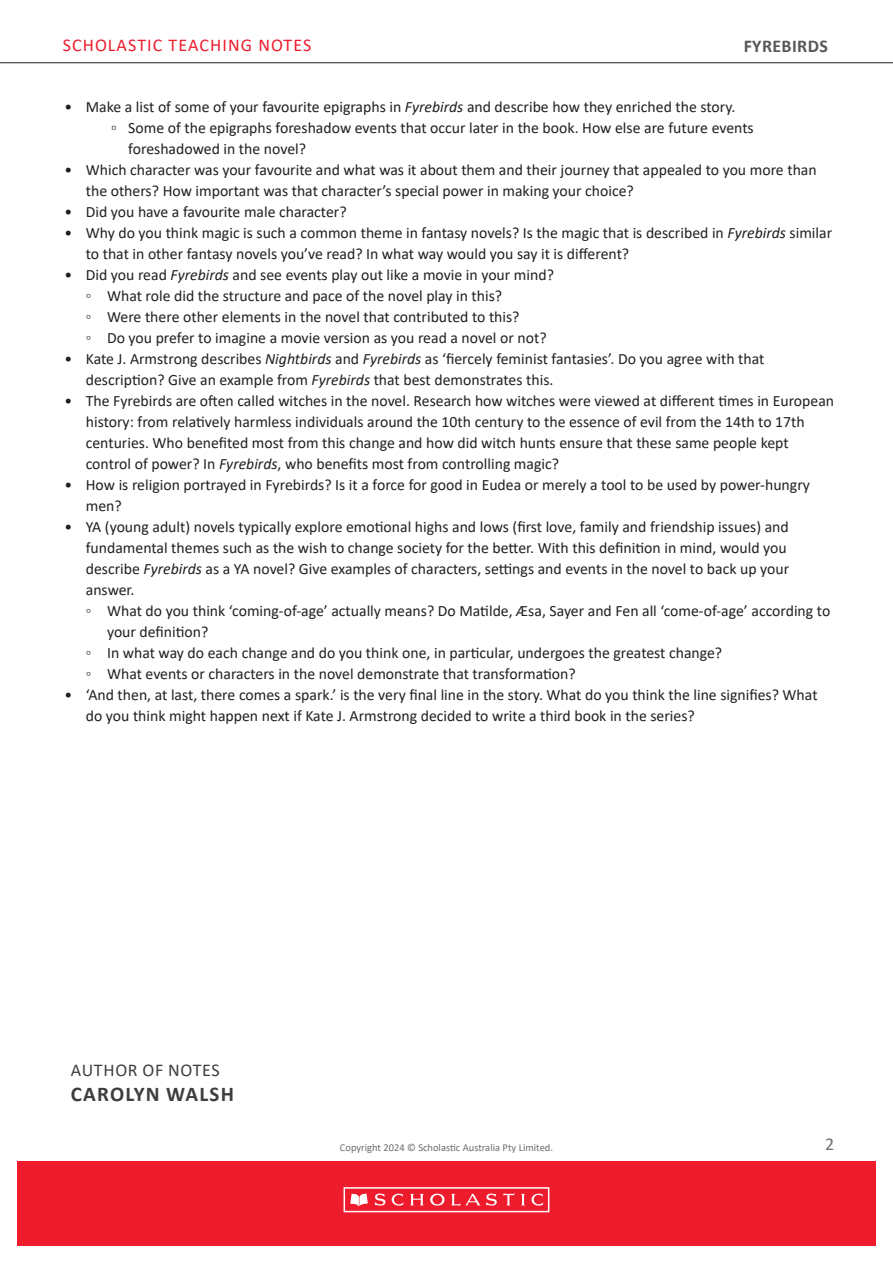
<style>
.page{position:relative;width:893px;height:1263px;background:#fff}
.page>*{position:absolute;margin:0;border:0;box-sizing:border-box;transform-origin:0 0}
.t1{font:700 21px "Calibri";letter-spacing:.06em;color:#3e3e3f}
.t2{font:18px "Calibri";letter-spacing:.06em;color:#ee1b2d}
.t3{font:18px "Calibri";letter-spacing:.04em;color:#3e3e3f}
.t4{font:700 18px "Calibri";letter-spacing:.02em;color:#57585a}
.t5{font:18px "Calibri";color:#6c6d70}
.t6{font:15.75px/21px "Calibri";color:#231f20}
.t7{font:10.5px "Calibri";color:#6c6d70}
.s1{font-style:italic}
</style>
<div class="page">
<div style="left:17px;top:1161px;width:859px;height:85px;background:#ee1b2d"></div>
<div style="left:344px;top:1187px;width:205px;height:25px;border:2px solid #fff"></div>
<svg style="left:350px;top:1193px;width:18px;height:13px"></svg>
<svg style="left:375px;top:1193px;width:28px;height:13px"></svg>
<svg style="left:410px;top:1194px;width:14px;height:11px"></svg>
<svg style="left:521px;top:1194px;width:4px;height:11px"></svg>
<svg style="left:531px;top:1193px;width:12px;height:13px"></svg>
<svg style="left:430px;top:1194px;width:15px;height:11px"></svg>
<svg style="left:451px;top:1193px;width:64px;height:13px"></svg>
<hr style="left:0;top:62px;width:893px;height:1px;background:#231f20">
<p class="t2" style="left:63px;top:32px;width:250px">SCHOLASTIC TEACHING NOTES</p>
<p class="t4" style="left:744px;top:33px;width:86px">FYREBIRDS</p>
<p class="t6" style="left:65px;top:96px;width:672px">• Make a list of some of your favourite epigraphs in <span class="s1">Fyrebirds</span> and describe how they enriched the story.</p>
<p class="t6" style="left:128px;top:117px;width:627px;text-indent:-17px">▫ Some of the epigraphs foreshadow events that occur later in the book. How else are future events foreshadowed in the novel?</p>
<p class="t6" style="left:86px;top:159px;width:732px;text-indent:-21px">• Which character was your favourite and what was it about them and their journey that appealed to you more than the others? How important was that character’s special power in making your choice?</p>
<p class="t6" style="left:65px;top:201px;width:284px">• Did you have a favourite male character?</p>
<p class="t6" style="left:86px;top:222px;width:748px;text-indent:-21px">• Why do you think magic is such a common theme in fantasy novels? Is the magic that is described in <span class="s1">Fyrebirds</span> similar to that in other fantasy novels you’ve read? In what way would you say it is different?</p>
<p class="t6" style="left:65px;top:264px;width:491px">• Did you read <span class="s1">Fyrebirds</span> and see events play out like a movie in your mind?</p>
<p class="t6" style="left:86px;top:285px;width:418px">◦ What role did the structure and pace of the novel play in this?</p>
<p class="t6" style="left:86px;top:306px;width:435px">◦ Were there other elements in the novel that contributed to this?</p>
<p class="t6" style="left:86px;top:327px;width:462px">◦ Do you prefer to imagine a movie version as you read a novel or not?</p>
<p class="t6" style="left:86px;top:348px;width:680px;text-indent:-21px">• Kate J. Armstrong describes <span class="s1">Nightbirds</span> and <span class="s1">Fyrebirds</span> as ‘fiercely feminist fantasies’. Do you agree with that description? Give an example from <span class="s1">Fyrebirds</span> that best demonstrates this.</p>
<p class="t6" style="left:86px;top:390px;width:750px;text-indent:-21px">• The Fyrebirds are often called witches in the novel. Research how witches were viewed at different times in European history: from relatively harmless individuals around the 10th century to the essence of evil from the 14th to 17th centuries. Who benefited most from this change and how did witch hunts ensure that these same people kept control of power? In <span class="s1">Fyrebirds</span>, who benefits most from controlling magic?</p>
<p class="t6" style="left:86px;top:474px;width:726px;text-indent:-21px">• How is religion portrayed in Fyrebirds? Is it a force for good in Eudea or merely a tool to be used by power-hungry men?</p>
<p class="t6" style="left:86px;top:516px;width:705px;text-indent:-21px">• YA (young adult) novels typically explore emotional highs and lows (first love, family and friendship issues) and fundamental themes such as the wish to change society for the better. With this definition in mind, would you describe <span class="s1">Fyrebirds</span> as a YA novel? Give examples of characters, settings and events in the novel to back up your answer.</p>
<p class="t6" style="left:107px;top:600px;width:725px;text-indent:-21px">◦ What do you think ‘coming-of-age’ actually means? Do Matilde, Æsa, Sayer and Fen all ‘come-of-age’ according to your definition?</p>
<p class="t6" style="left:86px;top:642px;width:638px">◦ In what way do each change and do you think one, in particular, undergoes the greatest change?</p>
<p class="t6" style="left:86px;top:663px;width:491px">◦ What events or characters in the novel demonstrate that transformation?</p>
<p class="t6" style="left:86px;top:684px;width:733px;text-indent:-21px">• ‘And then, at last, there comes a spark.’ is the very final line in the story. What do you think the line signifies? What do you think might happen next if Kate J. Armstrong decided to write a third book in the series?</p>
<p class="t3" style="left:71px;top:1057px;width:150px">AUTHOR OF NOTES</p>
<p class="t1" style="left:71px;top:1079px;width:165px">CAROLYN WALSH</p>
<p class="t7" style="left:340px;top:1140px;width:215px">Copyright 2024 © Scholastic Australia Pty Limited.</p>
<p class="t5" style="left:825px;top:1131px;width:11px">2</p>
</div>
